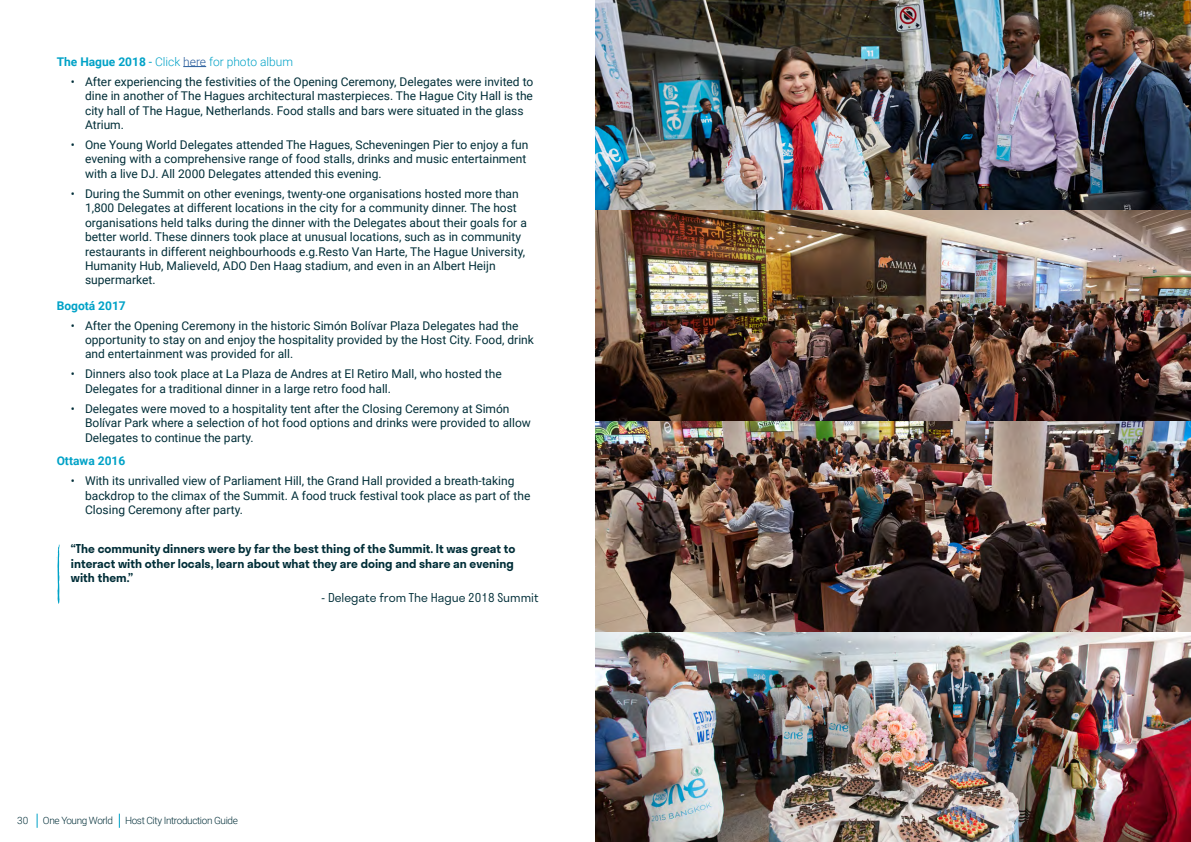
<style>
.page{position:relative;width:1191px;height:842px;background:#fff}
.page>*{position:absolute;margin:0;border:0;box-sizing:border-box;transform-origin:0 0}
.t1{font:12px/14.4px "Roboto";color:#012e38}
.t2{font:600 12px/14.4px "Stratos";color:#012e38}
.t3{font:300 12px "Roboto";color:#00a2c7}
.t4{font:300 12px "Stratos";color:#012e38}
.t5{font:700 12px "Roboto";color:#00a2c7}
.t6{font:300 10px "Roboto";letter-spacing:-.04em;color:#012e38}
.s1{font-weight:700}
.s2{font-weight:400}
.s3{color:#275b9b}
</style>
<div class="page">
<svg style="left:183px;top:66px;width:23px;height:1px"></svg>
<svg style="left:57px;top:544px;width:3px;height:60px"></svg>
<img style="left:595px;top:0;width:596px;height:842px">
<svg style="left:37px;top:814px;width:1px;height:14px"></svg>
<svg style="left:119px;top:814px;width:1px;height:14px"></svg>
<p class="t3" style="left:57px;top:53px;width:238px"><span class="s1">The Hague 2018</span> <span class="s2">-</span> Click <span class="s3">here</span> for photo album</p>
<p class="t1" style="left:85px;top:74px;width:450px;text-indent:-14px">• After experiencing the festivities of the Opening Ceremony, Delegates were invited to dine in another of The Hagues architectural masterpieces. The Hague City Hall is the city hall of The Hague, Netherlands. Food stalls and bars were situated in the glass Atrium.</p>
<p class="t1" style="left:85px;top:137px;width:445px;text-indent:-14px">• One Young World Delegates attended The Hagues, Scheveningen Pier to enjoy a fun evening with a comprehensive range of food stalls, drinks and music entertainment with a live DJ. All 2000 Delegates attended this evening.</p>
<p class="t1" style="left:85px;top:186px;width:443px;text-indent:-14px">• During the Summit on other evenings, twenty-one organisations hosted more than 1,800 Delegates at different locations in the city for a community dinner. The host organisations held talks during the dinner with the Delegates about their goals for a better world. These dinners took place at unusual locations, such as in community restaurants in different neighbourhoods e.g.Resto Van Harte, The Hague University, Humanity Hub, Malieveld, ADO Den Haag stadium, and even in an Albert Heijn supermarket.</p>
<p class="t5" style="left:57px;top:297px;width:71px">Bogotá 2017</p>
<p class="t1" style="left:85px;top:318px;width:450px;text-indent:-14px">• After the Opening Ceremony in the historic Simón Bolívar Plaza Delegates had the opportunity to stay on and enjoy the hospitality provided by the Host City. Food, drink and entertainment was provided for all.</p>
<p class="t1" style="left:85px;top:366px;width:418px;text-indent:-14px">• Dinners also took place at La Plaza de Andres at El Retiro Mall, who hosted the<br>Delegates for a traditional dinner in a large retro food hall.</p>
<p class="t1" style="left:85px;top:401px;width:447px;text-indent:-14px">• Delegates were moved to a hospitality tent after the Closing Ceremony at Simón<br>Bolívar Park where a selection of hot food options and drinks were provided to allow<br>Delegates to continue the party.</p>
<p class="t5" style="left:57px;top:453px;width:70px">Ottawa 2016</p>
<p class="t1" style="left:85px;top:474px;width:447px;text-indent:-14px">• With its unrivalled view of Parliament Hill, the Grand Hall provided a breath-taking backdrop to the climax of the Summit. A food truck festival took place as part of the<br>Closing Ceremony after party.</p>
<p class="t2" style="left:71px;top:541px;width:446px">“The community dinners were by far the best thing of the Summit. It was great to interact with other locals, learn about what they are doing and share an evening with them.”</p>
<p class="t4" style="left:321px;top:588px;width:219px">- Delegate from The Hague 2018 Summit</p>
<p class="t6" style="left:17px;top:813px;width:13px">30</p>
<p class="t6" style="left:43px;top:813px;width:196px">One Young World Host City Introduction Guide</p>
</div>
